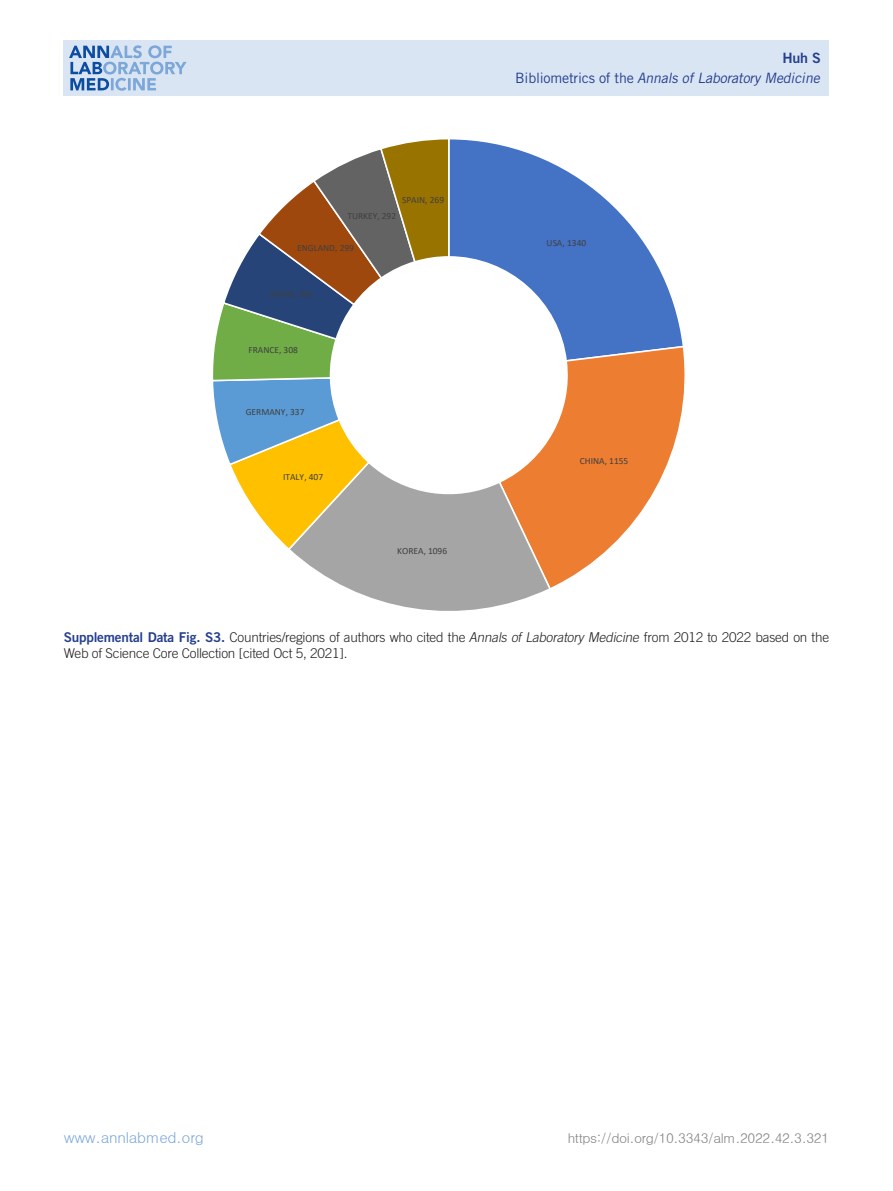
<style>
.page{position:relative;width:893px;height:1191px;background:#fff}
.page>*{position:absolute;margin:0;border:0;box-sizing:border-box;transform-origin:0 0}
.t1{font:15px "Dotum";letter-spacing:-.02em;color:#7ca7d8}
.t2{font:italic 14.25px "Trade Gothic LT Std";color:#253f8e}
.t3{font:14.25px "Trade Gothic LT Std Bd 2";color:#253f8e}
.표제목_그림설명{font:300 13.5px/16.2px "Trade Gothic LT Std";letter-spacing:-.015em;color:#231f20}
.t4{font:13.5px "Dotum";letter-spacing:-.03em;color:#808285}
.t5{font:9.45px "Calibri";color:#404040}
.s1{font-style:normal}
.s2{font-family:"Trade Gothic LT Std Bd 2";font-weight:400;color:#253f8e}
.s3{font-style:italic}
</style>
<div class="page">
<div style="left:64px;top:40px;width:765px;height:56px;background:#dae5f4"></div>
<svg style="left:69px;top:45px;width:118px;height:46px"></svg>
<svg style="left:213px;top:139px;width:472px;height:472px"></svg>
<p class="t5" style="left:402px;top:193px;width:44px">SPAIN, 269</p>
<p class="t5" style="left:347px;top:209px;width:50px">TURKEY, 292</p>
<p class="t5" style="left:297px;top:241px;width:58px">ENGLAND, 299</p>
<p class="t5" style="left:269px;top:287px;width:45px">JAPAN, 305</p>
<p class="t5" style="left:248px;top:343px;width:51px">FRANCE, 308</p>
<p class="t5" style="left:246px;top:405px;width:60px">GERMANY, 337</p>
<p class="t5" style="left:283px;top:470px;width:41px">ITALY, 407</p>
<p class="t5" style="left:397px;top:544px;width:52px">KOREA, 1096</p>
<p class="t3" style="left:782px;top:49px;width:40px">Huh S</p>
<p class="t2" style="left:515px;top:69px;width:309px"><span class="s1">B i b l i o m et r i cs of t h e</span> Annals of Laboratory Medicine</p>
<p class="t5" style="left:547px;top:236px;width:41px">USA, 1340</p>
<p class="t5" style="left:580px;top:454px;width:50px">CHINA, 1155</p>
<p class="표제목_그림설명" style="left:64px;top:629px;width:767px"><span class="s2">Supplemental Data Fig. S3.</span> Countries/regions of authors who cited the <span class="s3">Annals of Laboratory Medicine</span> from 2012 to 2022 based on the<br>Web of Science Core Collection [cited Oct 5, 2021].</p>
<p class="t1" style="left:64px;top:1130px;width:142px">www.annlabmed.org</p>
<p class="t4" style="left:568px;top:1131px;width:263px">https://doi.org/10.3343/alm.2022.42.3.321</p>
</div>
